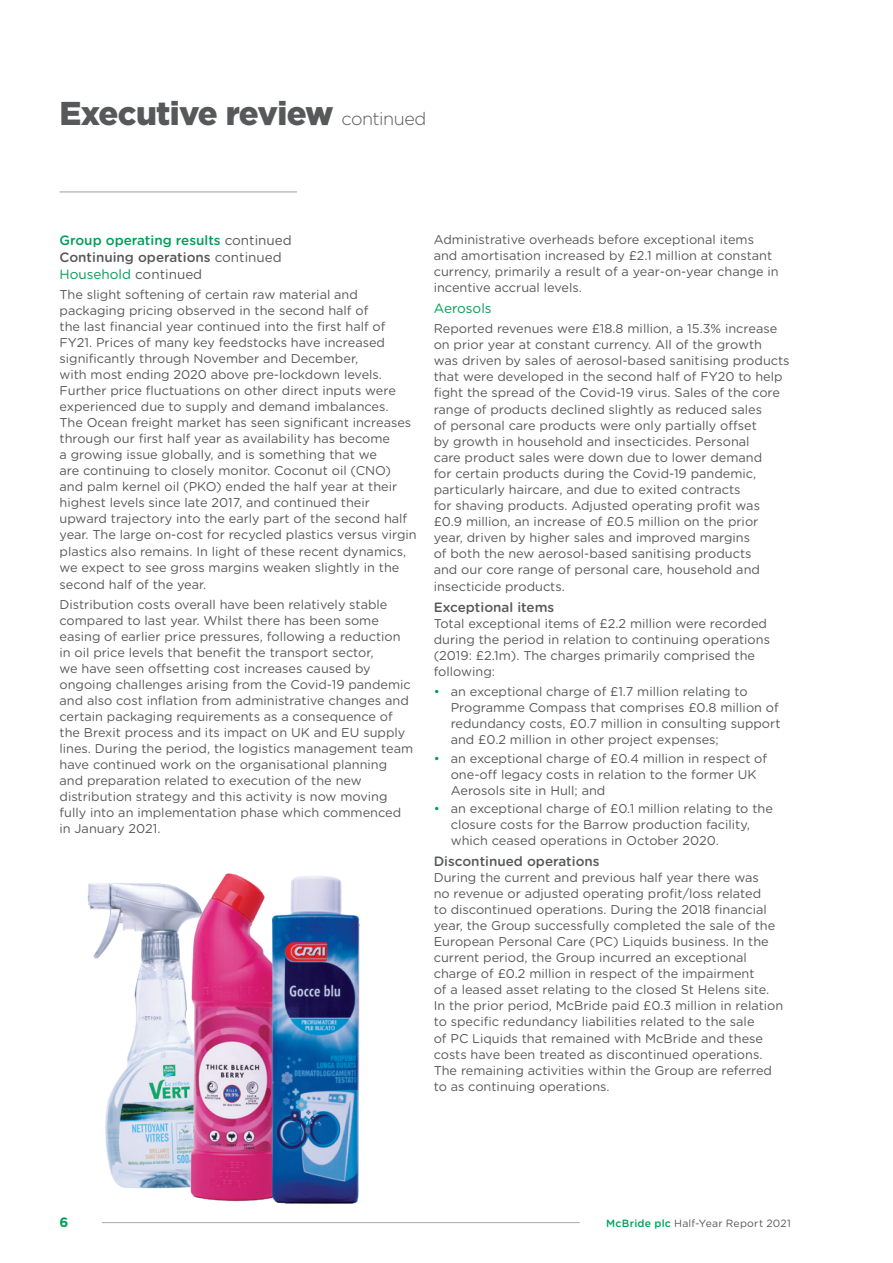
<style>
.page{position:relative;width:893px;height:1263px;background:#fff}
.page>*{position:absolute;margin:0;border:0;box-sizing:border-box;transform-origin:0 0}
.t1{font:900 33px "Gotham";letter-spacing:-.02em;color:#57585a}
.t2{font:13.5px/17px "Gotham Rounded";color:#57585a}
.t3{font:500 13.5px "Gotham Rounded";color:#57585a}
.t4{font:13.5px "Gotham Rounded";color:#009e58}
.t5{font:700 13.5px "Gotham Rounded";color:#009e58}
.t6{font:12.75px/16px "Gotham Rounded";color:#57585a}
.t7{font:10.5px "Gotham Rounded";letter-spacing:.02em;color:#57585a}
.s1{font-family:"Gotham Rounded";font-weight:300;font-size:18px}
.s2{font-weight:500;color:#009e58}
.s3{font-weight:500}
.s4{color:#009e58}
</style>
<div class="page">
<img style="left:87px;top:883px;width:67px;height:306px">
<img style="left:154px;top:873px;width:178px;height:351px">
<img style="left:245px;top:873px;width:115px;height:345px">
<hr style="left:102px;top:1222px;width:478px;height:1px;background:#a8a9ad">
<hr style="left:60px;top:191px;width:237px;height:1px;background:#a8a9ad">
<h1 class="t1" style="left:60px;top:91px;width:368px">Executive review <span class="s1">continued</span></h1>
<p class="t2" style="left:60px;top:231px;width:234px"><span class="s2">Group operating results</span> continued<br><span class="s3">Continuing operations</span> continued<br><span class="s4">Household</span> continued</p>
<p class="t6" style="left:60px;top:286px;width:359px">The slight softening of certain raw material and packaging pricing observed in the second half of<br>the last financial year continued into the first half of FY21. Prices of many key feedstocks have increased significantly through November and December,<br>with most ending 2020 above pre-lockdown levels.<br>Further price fluctuations on other direct inputs were experienced due to supply and demand imbalances.<br>The Ocean freight market has seen significant increases through our first half year as availability has become<br>a growing issue globally, and is something that we<br>are continuing to closely monitor. Coconut oil (CNO) and palm kernel oil (PKO) ended the half year at their highest levels since late 2017, and continued their upward trajectory into the early part of the second half year. The large on-cost for recycled plastics versus virgin plastics also remains. In light of these recent dynamics, we expect to see gross margins weaken slightly in the second half of the year.</p>
<p class="t6" style="left:60px;top:595px;width:355px">Distribution costs overall have been relatively stable compared to last year. Whilst there has been some easing of earlier price pressures, following a reduction in oil price levels that benefit the transport sector,<br>we have seen offsetting cost increases caused by ongoing challenges arising from the Covid-19 pandemic and also cost inflation from administrative changes and certain packaging requirements as a consequence of the Brexit process and its impact on UK and EU supply lines. During the period, the logistics management team have continued work on the organisational planning and preparation related to execution of the new distribution strategy and this activity is now moving fully into an implementation phase which commenced in January 2021.</p>
<p class="t6" style="left:434px;top:231px;width:346px">Administrative overheads before exceptional items and amortisation increased by £2.1 million at constant currency, primarily a result of a year-on-year change in incentive accrual levels.</p>
<p class="t4" style="left:434px;top:299px;width:59px">Aerosols</p>
<p class="t6" style="left:434px;top:320px;width:357px">Reported revenues were £18.8 million, a 15.3% increase on prior year at constant currency. All of the growth was driven by sales of aerosol-based sanitising products that were developed in the second half of FY20 to help fight the spread of the Covid-19 virus. Sales of the core range of products declined slightly as reduced sales<br>of personal care products were only partially offset<br>by growth in household and insecticides. Personal<br>care product sales were down due to lower demand<br>for certain products during the Covid-19 pandemic, particularly haircare, and due to exited contracts<br>for shaving products. Adjusted operating profit was £0.9 million, an increase of £0.5 million on the prior year, driven by higher sales and improved margins<br>of both the new aerosol-based sanitising products<br>and our core range of personal care, household and insecticide products.</p>
<p class="t3" style="left:434px;top:597px;width:122px">Exceptional items</p>
<p class="t6" style="left:434px;top:615px;width:338px">Total exceptional items of £2.2 million were recorded during the period in relation to continuing operations (2019: £2.1m). The charges primarily comprised the following:</p>
<p class="t6" style="left:451px;top:683px;width:331px;text-indent:-17px"><span class="s4">•</span> an exceptional charge of £1.7 million relating to Programme Compass that comprises £0.8 million of redundancy costs, £0.7 million in consulting support and £0.2 million in other project expenses;</p>
<p class="t6" style="left:451px;top:749px;width:318px;text-indent:-17px"><span class="s4">•</span> an exceptional charge of £0.4 million in respect of one-off legacy costs in relation to the former UK<br>Aerosols site in Hull; and</p>
<p class="t6" style="left:451px;top:800px;width:324px;text-indent:-17px"><span class="s4">•</span> an exceptional charge of £0.1 million relating to the closure costs for the Barrow production facility, which ceased operations in October 2020.</p>
<p class="t3" style="left:434px;top:851px;width:167px">Discontinued operations</p>
<p class="t6" style="left:434px;top:869px;width:351px">During the current and previous half year there was<br>no revenue or adjusted operating profit/loss related<br>to discontinued operations. During the 2018 financial year, the Group successfully completed the sale of the European Personal Care (PC) Liquids business. In the current period, the Group incurred an exceptional charge of £0.2 million in respect of the impairment<br>of a leased asset relating to the closed St Helens site.<br>In the prior period, McBride paid £0.3 million in relation to specific redundancy liabilities related to the sale<br>of PC Liquids that remained with McBride and these costs have been treated as discontinued operations.<br>The remaining activities within the Group are referred to as continuing operations.</p>
<p class="t5" style="left:60px;top:1212px;width:10px">6</p>
<p class="t7" style="left:606px;top:1216px;width:186px"><span class="s2">McBride plc</span> Half-Year Report 2021</p>
</div>
